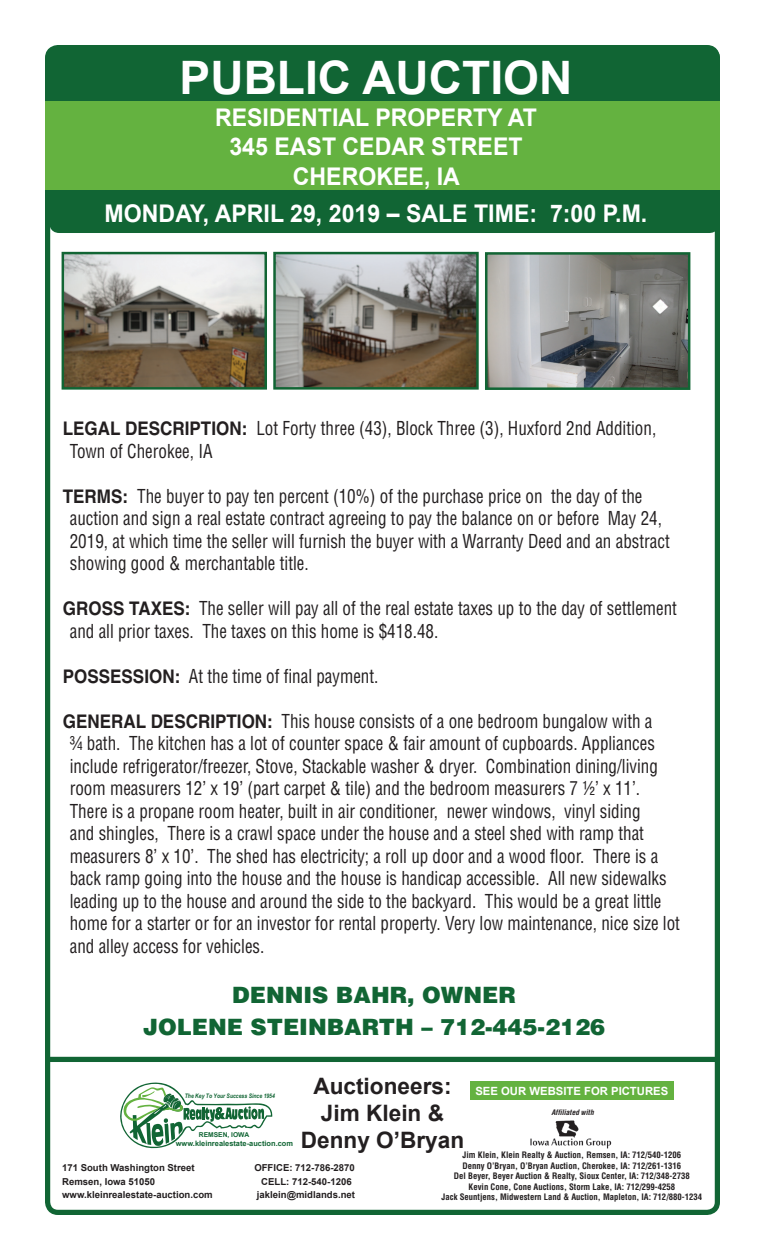
<style>
.page{position:relative;width:765px;height:1260px;background:#fff}
.page>*{position:absolute;margin:0;border:0;box-sizing:border-box;transform-origin:0 0}
.t1{font:700 46.12px "Arial";color:#fff}
.t2{font:700 24.38px/29.6px "Arial";color:#fff;text-align:center;scale:.95 1}
.t3{font:700 22.62px/27.1px "Arial";color:#231f20;text-align:center}
.t4{font:900 22.5px/32.5px "Helvetica";color:#116534;text-align:center}
.t5{font:condensed 18.75px/22.5px "Helvetica";color:#231f20;scale:.91 1}
.t6{font:700 11.25px "Arial";color:#fff}
.t7{font:700 9.62px "Arial";color:#231f20}
.t8{font:700 condensed 8.75px/10.5px "Helvetica";color:#231f20;text-align:center}
.t9{font:700 7.5px "Arial";color:#116534}
.t10{font:italic 700 condensed 7.38px "Helvetica";color:#231f20}
.t11{font:700 6.75px "Arial";color:#116534}
.t12{font:italic 700 6.25px "Arial Narrow";color:#116534}
.s1{font-weight:700;font-stretch:normal}
</style>
<div class="page">
<div style="left:49px;top:48px;width:671px;height:185px;background:#116534;border-radius:10px"></div>
<div style="left:45px;top:45px;width:675px;height:1170px;border:5px solid #116534;border-radius:10px"></div>
<div style="left:45px;top:1057px;width:671px;height:5px;background:#116534"></div>
<div style="left:45px;top:101px;width:675px;height:89px;background:#64b240"></div>
<div style="left:470px;top:1081px;width:204px;height:18px;background:#64b240"></div>
<img style="left:530px;top:1120px;width:82px;height:29px">
<svg style="left:120px;top:1082px;width:153px;height:67px"></svg>
<img style="left:65px;top:255px;width:199px;height:132px">
<div style="left:62px;top:252px;width:205px;height:138px;border:2px solid #116534"></div>
<img style="left:276px;top:255px;width:200px;height:132px">
<div style="left:273px;top:252px;width:206px;height:138px;border:2px solid #116534"></div>
<img style="left:488px;top:255px;width:199px;height:132px">
<div style="left:485px;top:252px;width:205px;height:138px;border:2px solid #116534"></div>
<h1 class="t1" style="left:180px;top:47px;width:394px">PUBLIC AUCTION</h1>
<h2 class="t2" style="left:215px;top:103px;width:340px">RESIDENTIAL PROPERTY AT<br>345 EAST CEDAR STREET<br>CHEROKEE, IA</h2>
<h2 class="t2" style="left:105px;top:199px;width:573px">MONDAY, APRIL 29, 2019 – SALE TIME: 7:00 P.M.</h2>
<p class="t5" style="left:70px;top:417px;width:646px;text-indent:-7px"><span class="s1">LEGAL DESCRIPTION:</span> Lot Forty three (43), Block Three (3), Huxford 2nd Addition,<br>Town of Cherokee, IA</p>
<p class="t5" style="left:70px;top:484px;width:661px;text-indent:-7px"><span class="s1">TERMS:</span> The buyer to pay ten percent (10%) of the purchase price on the day of the auction and sign a real estate contract agreeing to pay the balance on or before May 24, 2019, at which time the seller will furnish the buyer with a Warranty Deed and an abstract showing good &amp; merchantable title.</p>
<p class="t5" style="left:70px;top:597px;width:669px;text-indent:-7px"><span class="s1">GROSS TAXES:</span> The seller will pay all of the real estate taxes up to the day of settlement and all prior taxes. The taxes on this home is $418.48.</p>
<p class="t5" style="left:63px;top:664px;width:348px"><span class="s1">POSSESSION:</span> At the time of final payment.</p>
<p class="t5" style="left:70px;top:709px;width:672px;text-indent:-7px"><span class="s1">GENERAL DESCRIPTION:</span> This house consists of a one bedroom bungalow with a<br>¾ bath. The kitchen has a lot of counter space &amp; fair amount of cupboards. Appliances include refrigerator/freezer, Stove, Stackable washer &amp; dryer. Combination dining/living room measurers 12’ x 19’ (part carpet &amp; tile) and the bedroom measurers 7 ½’ x 11’.<br>There is a propane room heater, built in air conditioner, newer windows, vinyl siding<br>and shingles, There is a crawl space under the house and a steel shed with ramp that measurers 8’ x 10’. The shed has electricity; a roll up door and a wood floor. There is a back ramp going into the house and the house is handicap accessible. All new sidewalks leading up to the house and around the side to the backyard. This would be a great little home for a starter or for an investor for rental property. Very low maintenance, nice size lot and alley access for vehicles.</p>
<p class="t4" style="left:143px;top:978px;width:464px">DENNIS BAHR, OWNER<br>JOLENE STEINBARTH – 712-445-2126</p>
<p class="t3" style="left:301px;top:1073px;width:165px">Auctioneers:<br>Jim Klein &amp;<br>Denny O’Bryan</p>
<p class="t6" style="left:475px;top:1083px;width:194px">SEE OUR WEBSITE FOR PICTURES</p>
<p class="t12" style="left:185px;top:1091px;width:92px">The Key To Your Success Since 1954</p>
<p class="t10" style="left:552px;top:1108px;width:44px">Affiliated with</p>
<p class="t11" style="left:199px;top:1130px;width:52px">REMSEN, IOWA</p>
<p class="t9" style="left:176px;top:1139px;width:119px">www.kleinrealestate-auction.com</p>
<p class="t8" style="left:442px;top:1150px;width:262px">Jim Klein, Klein Realty &amp; Auction, Remsen, IA: 712/540-1206<br>Denny O’Bryan, O’Bryan Auction, Cherokee, IA: 712/261-1316<br>Del Beyer, Beyer Auction &amp; Realty, Sioux Center, IA: 712/348-2738<br>Kevin Cone, Cone Auctions, Storm Lake, IA: 712/299-4258<br>Jack Seuntjens, Midwestern Land &amp; Auction, Mapleton, IA: 712/880-1234</p>
<p class="t7" style="left:62px;top:1161px;width:134px">171 South Washington Street</p>
<p class="t7" style="left:254px;top:1161px;width:102px">OFFICE: 712-786-2870</p>
<p class="t7" style="left:62px;top:1175px;width:95px">Remsen, Iowa 51050</p>
<p class="t7" style="left:261px;top:1175px;width:92px">CELL: 712-540-1206</p>
<p class="t7" style="left:62px;top:1189px;width:152px">www.kleinrealestate-auction.com</p>
<p class="t7" style="left:257px;top:1189px;width:100px">jaklein@midlands.net</p>
</div>
